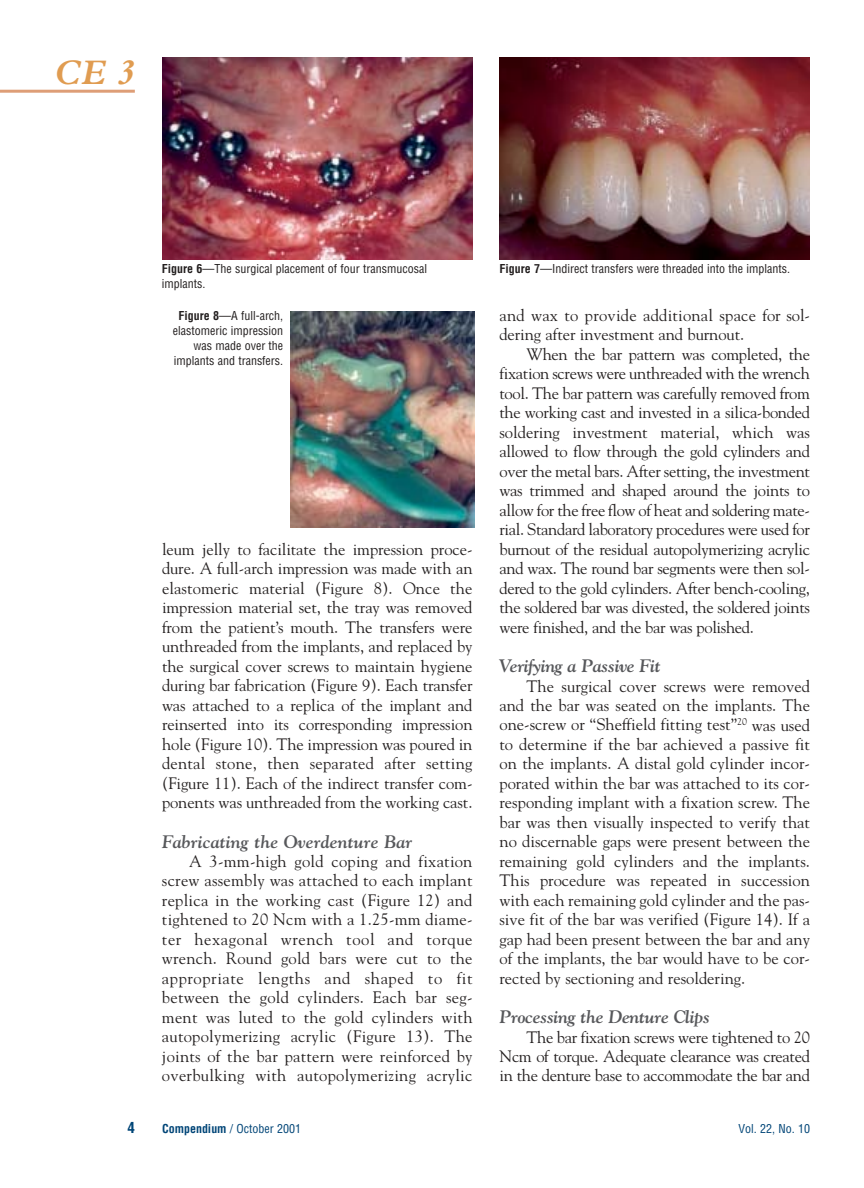
<style>
.page{position:relative;width:864px;height:1188px;background:#fff}
.page>*{position:absolute;margin:0;border:0;box-sizing:border-box;transform-origin:0 0}
.t1{font:italic 700 37.5px "Bembo";color:#e09c51}
.t2{font:italic 700 18px "Goudy";letter-spacing:-.02em;color:#57585b}
.t3{font:italic 700 18px "Goudy";color:#57585b}
.t4{font:16.5px/19.5px "Goudy";letter-spacing:-.005em;color:#231f1f;text-align:justify}
.t5{font:700 condensed 15px "Helvetica";color:#004577}
.t6{font:condensed 12px/15px "Helvetica";color:#231f1f;text-align:right}
.t7{font:condensed 12px "Helvetica";color:#004577}
.s1{font-weight:700}
</style>
<div class="page">
<img style="left:162px;top:57px;width:310px;height:203px">
<img style="left:500px;top:57px;width:310px;height:203px">
<img style="left:290px;top:311px;width:185px;height:216px">
<hr style="left:0;top:90px;width:135px;height:3px;background:#de9e77">
<h1 class="t1" style="left:54px;top:58px;width:82px">CE 3</h1>
<p class="t6" style="left:162px;top:262px;width:266px;text-align:left"><span class="s1">Figure 6</span>—The surgical placement of four transmucosal implants.</p>
<p class="t6" style="left:173px;top:309px;width:112px"><span class="s1">Figure 8</span>—A full-arch, elastomeric impression was made over the implants and transfers.</p>
<p class="t4" style="left:162px;top:541px;width:312px">leum jelly to facilitate the impression proce&shy;dure. A full-arch impression was made with an elastomeric material (Figure 8). Once the impression material set, the tray was removed from the patient’s mouth. The transfers were unthreaded from the implants, and replaced by the surgical cover screws to maintain hygiene during bar fabrication (Figure 9). Each transfer was attached to a replica of the implant and reinserted into its corresponding impression hole (Figure 10). The impression was poured in dental stone, then separated after setting (Figure 11). Each of the indirect transfer com&shy;ponents was unthreaded from the working cast.</p>
<p class="t3" style="left:162px;top:834px;width:252px">Fabricating the Overdenture Bar</p>
<p class="t4" style="left:162px;top:853px;width:312px;text-indent:27px">A 3-mm-high gold coping and fixation screw assembly was attached to each implant replica in the working cast (Figure 12) and tightened to 20 Ncm with a 1.25-mm diame&shy;ter hexagonal wrench tool and torque wrench. Round gold bars were cut to the appropriate lengths and shaped to fit between the gold cylinders. Each bar seg&shy;ment was luted to the gold cylinders with autopolymerizing acrylic (Figure 13). The joints of the bar pattern were reinforced by overbulking with autopolymerizing acrylic</p>
<p class="t6" style="left:500px;top:262px;width:292px"><span class="s1">Figure 7</span>—Indirect transfers were threaded into the implants.</p>
<p class="t4" style="left:499px;top:307px;width:312px">and wax to provide additional space for sol&shy;dering after investment and burnout.</p>
<p class="t4" style="left:499px;top:346px;width:312px;text-indent:27px">When the bar pattern was completed, the fixation screws were unthreaded with the wrench tool. The bar pattern was carefully removed from the working cast and invested in a silica-bonded soldering investment material, which was allowed to flow through the gold cylinders and over the metal bars. After setting, the investment was trimmed and shaped around the joints to allow for the free flow of heat and soldering mate&shy;rial. Standard laboratory procedures were used for burnout of the residual autopolymerizing acrylic and wax. The round bar segments were then sol&shy;dered to the gold cylinders. After bench-cooling, the soldered bar was divested, the soldered joints were finished, and the bar was polished.</p>
<p class="t2" style="left:500px;top:659px;width:163px">Verifying a Passive Fit</p>
<p class="t4" style="left:499px;top:677px;width:312px;text-indent:27px">The surgical cover screws were removed and the bar was seated on the implants. The one-screw or “Sheffield fitting test”<sup>20</sup> was used to determine if the bar achieved a passive fit on the implants. A distal gold cylinder incor&shy;porated within the bar was attached to its cor&shy;responding implant with a fixation screw. The bar was then visually inspected to verify that no discernable gaps were present between the remaining gold cylinders and the implants.<br>This procedure was repeated in succession with each remaining gold cylinder and the pas&shy;sive fit of the bar was verified (Figure 14). If a gap had been present between the bar and any of the implants, the bar would have to be cor&shy;rected by sectioning and resoldering.</p>
<p class="t2" style="left:500px;top:1010px;width:212px">Processing the Denture Clips</p>
<p class="t4" style="left:499px;top:1028px;width:312px;text-indent:27px">The bar fixation screws were tightened to 20<br>Ncm of torque. Adequate clearance was created in the denture base to accommodate the bar and</p>
<p class="t5" style="left:128px;top:1121px;width:9px">4</p>
<p class="t7" style="left:162px;top:1124px;width:141px"><span class="s1">Compendium</span> / October 2001</p>
<p class="t7" style="left:739px;top:1124px;width:73px">Vol. 22, No. 10</p>
</div>
